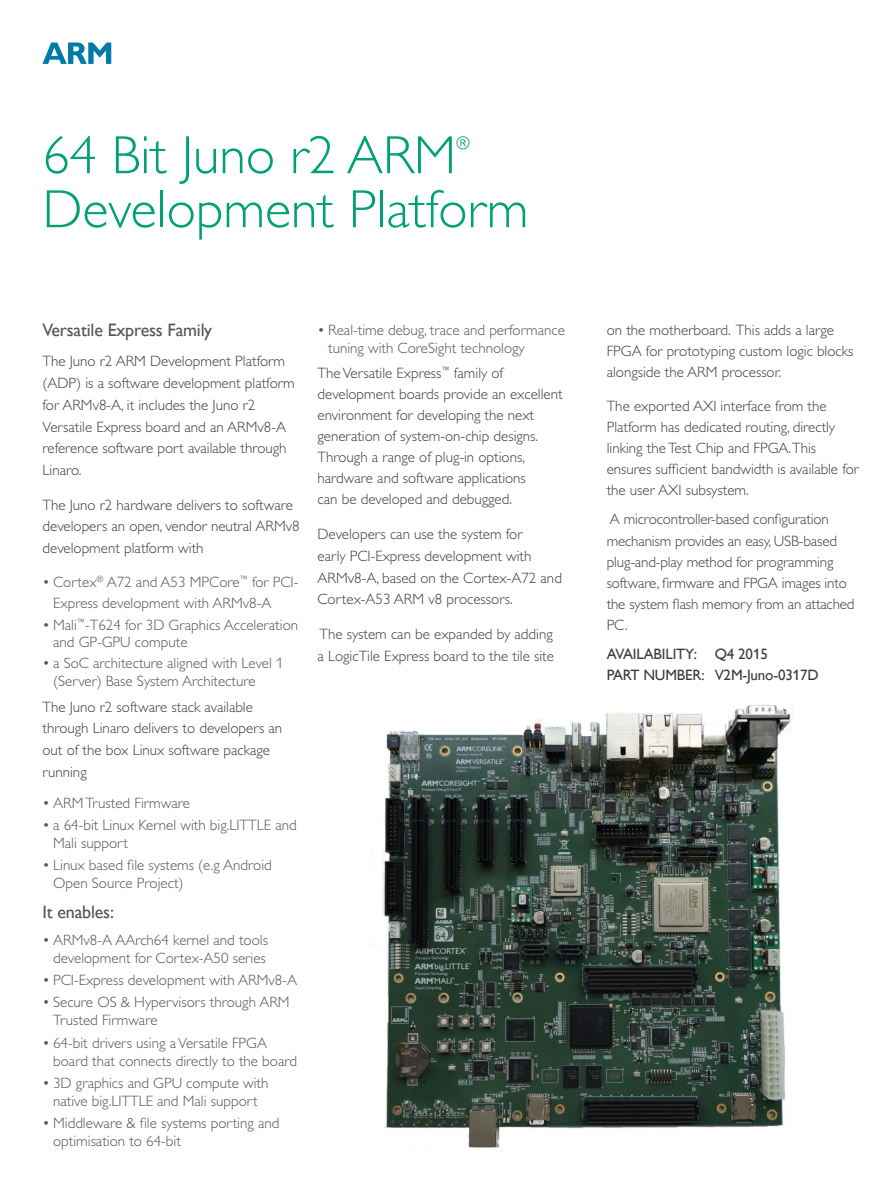
<style>
.page{position:relative;width:893px;height:1191px;background:#fff}
.page>*{position:absolute;margin:0;border:0;box-sizing:border-box;transform-origin:0 0}
.t1{font:300 54px "Gill Alt One";color:#00a174}
.t2{font:18px "Gill Alt One";letter-spacing:-.01em;color:#555454}
.t3{font:300 17.55px "Gill Alt One";color:#00a174}
.t4{font:300 15px/21px "Gill Alt One";color:#3c3c3b}
.t5{font:300 15px/18px "Gill Alt One";color:#555454}
.t6{font:15px/21px "Gill Alt One";letter-spacing:-.01em;color:#3c3c3b}
</style>
<div class="page">
<svg style="left:43px;top:43px;width:68px;height:21px"></svg>
<img style="left:382px;top:705px;width:411px;height:446px">
<h1 class="t1" style="left:43px;top:134px;width:415px">64 Bit Juno r2 ARM</h1>
<p class="t3" style="left:456px;top:136px;width:15px">®</p>
<h1 class="t1" style="left:43px;top:188px;width:487px">Development Platform</h1>
<p class="t2" style="left:43px;top:323px;width:171px">Versatile Express Family</p>
<p class="t4" style="left:43px;top:352px;width:254px;line-height:21.8px">The Juno r2 ARM Development Platform (ADP) is a software development platform for ARMv8-A, it includes the Juno r2<br>Versatile Express board and an ARMv8-A reference software port available through Linaro.</p>
<p class="t4" style="left:43px;top:495px;width:259px;line-height:21.8px">The Juno r2 hardware delivers to software developers an open, vendor neutral ARMv8 development platform with</p>
<p class="t5" style="left:53px;top:573px;width:247px;line-height:21px;text-indent:-11px">• Cortex<sup>®</sup> A72 and A53 MPCore<sup>™</sup> for PCI-<br>Express development with ARMv8-A</p>
<p class="t5" style="left:53px;top:617px;width:246px;line-height:17.2px;text-indent:-11px">• Mali<sup>™</sup>-T624 for 3D Graphics Acceleration and GP-GPU compute</p>
<p class="t5" style="left:53px;top:656px;width:232px;line-height:17.2px;text-indent:-11px">• a SoC architecture aligned with Level 1 (Server) Base System Architecture</p>
<p class="t4" style="left:43px;top:697px;width:241px;line-height:21.8px">The Juno r2 software stack available through Linaro delivers to developers an out of the box Linux software package running</p>
<p class="t5" style="left:43px;top:795px;width:149px">• ARM Trusted Firmware</p>
<p class="t5" style="left:53px;top:817px;width:245px;text-indent:-11px">• a 64-bit Linux Kernel with big.LITTLE and<br>Mali support</p>
<p class="t5" style="left:53px;top:857px;width:220px;text-indent:-11px">• Linux based file systems (e.g Android<br>Open Source Project)</p>
<p class="t2" style="left:43px;top:904px;width:73px">It enables:</p>
<p class="t5" style="left:43px;top:932px;width:227px;text-align:center">• ARMv8-A AArch64 kernel and tools development for Cortex-A50 series</p>
<p class="t5" style="left:43px;top:972px;width:256px">• PCI-Express development with ARMv8-A</p>
<p class="t5" style="left:53px;top:994px;width:238px;text-indent:-11px">• Secure OS &amp; Hypervisors through ARM<br>Trusted Firmware</p>
<p class="t5" style="left:53px;top:1034px;width:245px;text-indent:-11px">• 64-bit drivers using a Versatile FPGA board that connects directly to the board</p>
<p class="t5" style="left:43px;top:1075px;width:227px;text-align:center">• 3D graphics and GPU compute with native big.LITTLE and Mali support</p>
<p class="t5" style="left:53px;top:1115px;width:228px;text-indent:-11px">• Middleware &amp; file systems porting and optimisation to 64-bit</p>
<p class="t5" style="left:328px;top:322px;width:238px;text-indent:-11px">• Real-time debug, trace and performance tuning with CoreSight technology</p>
<p class="t4" style="left:317px;top:364px;width:247px">The Versatile Express<sup>™</sup> family of development boards provide an excellent environment for developing the next generation of system-on-chip designs.<br>Through a range of plug-in options, hardware and software applications<br>can be developed and debugged.</p>
<p class="t4" style="left:317px;top:524px;width:246px;line-height:21.8px">Developers can use the system for<br>early PCI-Express development with ARMv8-A, based on the Cortex-A72 and Cortex-A53 ARM v8 processors.</p>
<p class="t4" style="left:317px;top:624px;width:238px;line-height:21.8px">The system can be expanded by adding a LogicTile Express board to the tile site</p>
<p class="t4" style="left:607px;top:321px;width:248px">on the motherboard. This adds a large<br>FPGA for prototyping custom logic blocks alongside the ARM processor.</p>
<p class="t4" style="left:607px;top:397px;width:254px">The exported AXI interface from the Platform has dedicated routing, directly linking the Test Chip and FPGA.This ensures sufficient bandwidth is available for the user AXI subsystem.</p>
<p class="t4" style="left:607px;top:510px;width:249px">A microcontroller-based configuration mechanism provides an easy, USB-based plug-and-play method for programming software, firmware and FPGA images into the system flash memory from an attached PC.</p>
<p class="t6" style="left:607px;top:644px;width:213px">AVAILABILITY: Q4 2015<br>PART NUMBER: V2M-Juno-0317D</p>
</div>
